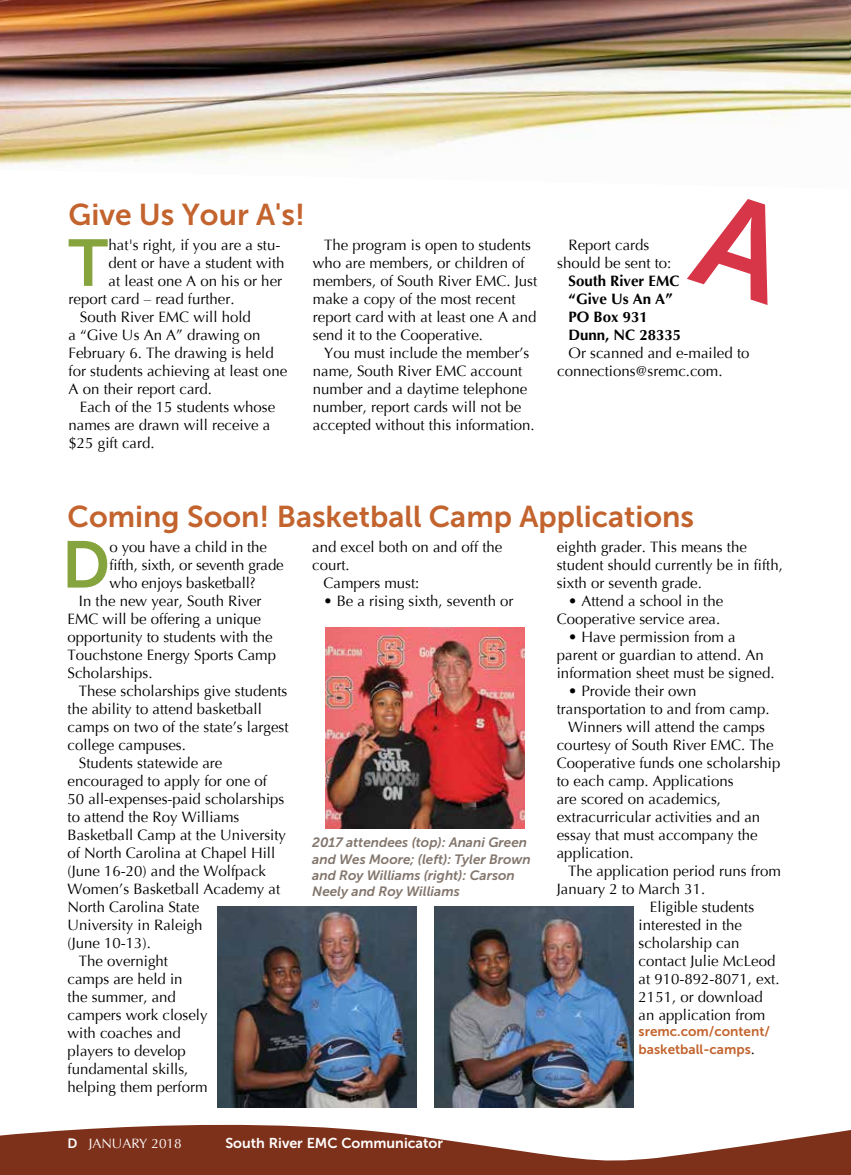
<style>
.page{position:relative;width:851px;height:1175px;background:#fff}
.page>*{position:absolute;margin:0;border:0;box-sizing:border-box;transform-origin:0 0}
.t1{font:65.7px "Museo Sans 700";color:#86a43d}
.t2{font:30px "Museo Sans 700";color:#c3632d}
.t3{font:15px/18px "Optima";color:#000}
.t4{font:700 15px/18px "Optima";color:#000}
.t5{font:14.25px "Museo Sans 700";color:#fff}
.t6{font:italic 13.5px/16.2px "Museo Sans 700";color:#82756c}
.t7{font:13.5px/18px "Museo Sans 700";color:#c3632d}
.t8{font:13.5px "Optima";color:#fff}
.s1{font-family:"Optima";font-size:15px;color:#000}
.s2{font-family:"Museo Sans 700"}
</style>
<div class="page">
<svg style="left:0;top:1107px;width:850px;height:67px;fill:#7e311a"></svg>
<img style="left:0;top:0;width:847px;height:166px">
<img style="left:847px;top:0;width:3px;height:109px">
<img style="left:326px;top:627px;width:198px;height:201px">
<img style="left:218px;top:906px;width:198px;height:201px">
<img style="left:434px;top:906px;width:199px;height:201px">
<h2 class="t2" style="left:69px;top:198px;width:238px">Give Us Your A's!</h2>
<h1 class="t1" style="left:68px;top:226px;width:41px">T</h1>
<p class="t3" style="left:109px;top:236px;width:173px">hat's right, if you are a stu-</p>
<p class="t3" style="left:109px;top:254px;width:177px">dent or have a student with</p>
<p class="t3" style="left:109px;top:272px;width:175px">at least one A on his or her</p>
<p class="t3" style="left:69px;top:290px;width:167px">report card – read further.</p>
<p class="t3" style="left:80px;top:308px;width:172px">South River EMC will hold</p>
<p class="t3" style="left:69px;top:326px;width:193px">a “Give Us An A” drawing on</p>
<p class="t3" style="left:69px;top:344px;width:207px">February 6. The drawing is held</p>
<p class="t3" style="left:69px;top:362px;width:220px">for students achieving at least one</p>
<p class="t3" style="left:69px;top:380px;width:145px">A on their report card.</p>
<p class="t3" style="left:80px;top:398px;width:197px">Each of the 15 students whose</p>
<p class="t3" style="left:69px;top:416px;width:203px">names are drawn will receive a</p>
<p class="t3" style="left:69px;top:434px;width:87px">$25 gift card.</p>
<p class="t3" style="left:313px;top:236px;width:226px;text-indent:11px">The program is open to students who are members, or children of members, of South River EMC. Just make a copy of the most recent report card with at least one A and send it to the Cooperative.</p>
<p class="t3" style="left:313px;top:344px;width:223px;text-indent:11px">You must include the member’s name, South River EMC account number and a daytime telephone number, report cards will not be accepted without this information.</p>
<p class="t3" style="left:557px;top:236px;width:116px;text-indent:11px">Report cards should be sent to:</p>
<p class="t4" style="left:568px;top:272px;width:114px">South River EMC “Give Us An A”<br>PO Box 931<br>Dunn, NC 28335</p>
<p class="t3" style="left:557px;top:344px;width:194px;text-indent:11px">Or scanned and e-mailed to connections@sremc.com.</p>
<h2 class="t2" style="left:68px;top:500px;width:628px">Coming Soon! Basketball Camp Applications</h2>
<h1 class="t1" style="left:62px;top:528px;width:50px">D</h1>
<p class="t3" style="left:109px;top:537px;width:159px">o you have a child in the</p>
<p class="t3" style="left:312px;top:537px;width:192px">and excel both on and off the</p>
<p class="t3" style="left:312px;top:555px;width:39px">court.</p>
<p class="t3" style="left:323px;top:573px;width:97px">Campers must:</p>
<p class="t3" style="left:323px;top:591px;width:191px">• Be a rising sixth, seventh or</p>
<p class="t3" style="left:556px;top:537px;width:227px">eighth grader. This means the student should currently be in fifth, sixth or seventh grade.</p>
<p class="t3" style="left:556px;top:591px;width:168px;text-align:right">• Attend a school in the<br>Cooperative service area.</p>
<p class="t3" style="left:556px;top:627px;width:219px;text-indent:11px">• Have permission from a parent or guardian to attend. An information sheet must be signed.</p>
<p class="t3" style="left:568px;top:681px;width:130px">• Provide their own</p>
<p class="t3" style="left:556px;top:699px;width:214px">transportation to and from camp.</p>
<p class="t3" style="left:568px;top:717px;width:198px">Winners will attend the camps</p>
<p class="t3" style="left:556px;top:735px;width:218px">courtesy of South River EMC. The</p>
<p class="t3" style="left:556px;top:753px;width:225px">Cooperative funds one scholarship</p>
<p class="t3" style="left:556px;top:771px;width:178px">to each camp. Applications</p>
<p class="t3" style="left:556px;top:789px;width:166px">are scored on academics,</p>
<p class="t3" style="left:556px;top:807px;width:205px">extracurricular activities and an</p>
<p class="t3" style="left:556px;top:825px;width:202px">essay that must accompany the</p>
<p class="t3" style="left:556px;top:843px;width:78px">application.</p>
<p class="t3" style="left:568px;top:861px;width:214px">The application period runs from</p>
<p class="t3" style="left:556px;top:879px;width:150px">January 2 to March 31.</p>
<p class="t3" style="left:650px;top:897px;width:106px">Eligible students</p>
<p class="t3" style="left:638px;top:915px;width:105px">interested in the</p>
<p class="t3" style="left:638px;top:933px;width:102px">scholarship can</p>
<p class="t3" style="left:638px;top:951px;width:138px">contact Julie McLeod</p>
<p class="t3" style="left:638px;top:969px;width:142px">at 910-892-8071, ext.</p>
<p class="t3" style="left:638px;top:987px;width:126px">2151, or download</p>
<p class="t3" style="left:638px;top:1005px;width:128px">an application from</p>
<p class="t7" style="left:638px;top:1022px;width:133px">sremc.com/content/ basketball-camps<span class="s1">.</span></p>
<p class="t3" style="left:109px;top:555px;width:176px">fifth, sixth, or seventh grade</p>
<p class="t3" style="left:109px;top:573px;width:148px">who enjoys basketball?</p>
<p class="t3" style="left:79px;top:591px;width:184px">In the new year, South River</p>
<p class="t3" style="left:67px;top:609px;width:195px">EMC will be offering a unique</p>
<p class="t3" style="left:67px;top:627px;width:207px">opportunity to students with the</p>
<p class="t3" style="left:67px;top:645px;width:210px">Touchstone Energy Sports Camp</p>
<p class="t3" style="left:67px;top:663px;width:87px">Scholarships.</p>
<p class="t3" style="left:79px;top:681px;width:210px">These scholarships give students</p>
<p class="t3" style="left:67px;top:699px;width:196px">the ability to attend basketball</p>
<p class="t3" style="left:67px;top:717px;width:222px">camps on two of the state’s largest</p>
<p class="t3" style="left:67px;top:735px;width:120px">college campuses.</p>
<p class="t3" style="left:79px;top:753px;width:145px">Students statewide are</p>
<p class="t3" style="left:67px;top:771px;width:201px">encouraged to apply for one of</p>
<p class="t3" style="left:67px;top:789px;width:218px">50 all-expenses-paid scholarships</p>
<p class="t3" style="left:67px;top:807px;width:173px">to attend the Roy Williams</p>
<p class="t3" style="left:67px;top:825px;width:220px">Basketball Camp at the University</p>
<p class="t3" style="left:67px;top:843px;width:209px">of North Carolina at Chapel Hill</p>
<p class="t3" style="left:67px;top:861px;width:200px">(June 16-20) and the Wolfpack</p>
<p class="t3" style="left:67px;top:879px;width:214px">Women’s Basketball Academy at</p>
<p class="t3" style="left:67px;top:897px;width:133px">North Carolina State</p>
<p class="t3" style="left:67px;top:915px;width:137px">University in Raleigh</p>
<p class="t3" style="left:67px;top:933px;width:85px">(June 10-13).</p>
<p class="t3" style="left:79px;top:951px;width:91px">The overnight</p>
<p class="t3" style="left:67px;top:969px;width:117px">camps are held in</p>
<p class="t3" style="left:67px;top:987px;width:110px">the summer, and</p>
<p class="t3" style="left:67px;top:1005px;width:142px">campers work closely</p>
<p class="t3" style="left:67px;top:1023px;width:115px">with coaches and</p>
<p class="t3" style="left:67px;top:1041px;width:120px">players to develop</p>
<p class="t3" style="left:67px;top:1059px;width:122px">fundamental skills,</p>
<p class="t3" style="left:67px;top:1077px;width:142px">helping them perform</p>
<p class="t6" style="left:312px;top:834px;width:220px">2017 attendees (top): Anani Green and Wes Moore; (left): Tyler Brown and Roy Williams (right): Carson<br>Neely and Roy Williams</p>
<p class="t8" style="left:67px;top:1135px;width:115px"><span class="s2">D</span> JANUARY 2018</p>
<p class="t5" style="left:225px;top:1135px;width:219px">South River EMC Communicator</p>
</div>
